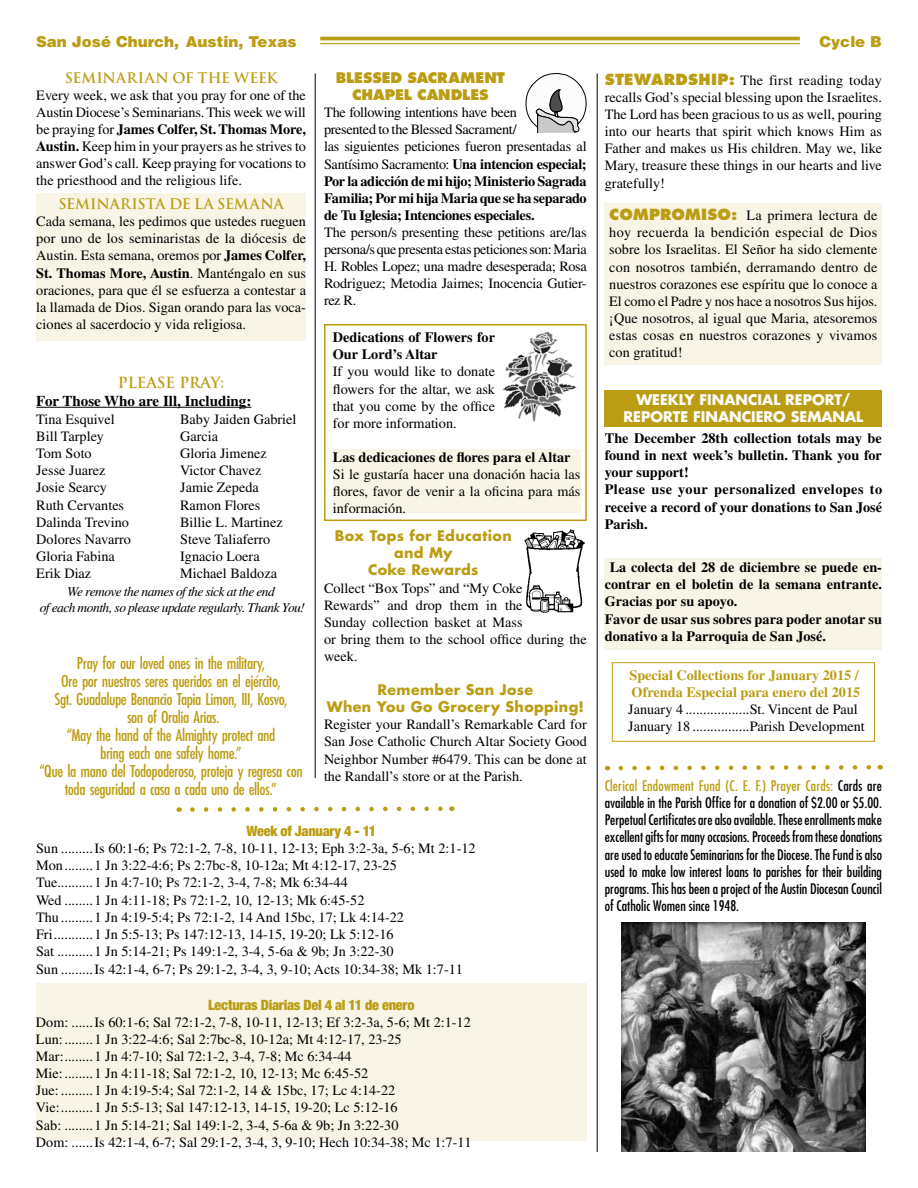
<style>
.page{position:relative;width:918px;height:1188px;background:#fff}
.page>*{position:absolute;margin:0;border:0;box-sizing:border-box;transform-origin:0 0}
.t1{font:18px/18px "Futura Medium Condensed DTC";letter-spacing:-.025em;color:#bb9d13;text-align:center}
.t2{font:900 15px "Helvetica LT Std";color:#bb9d13}
.t3{font:700 15px "Times LT Std";color:#000}
.t4{font:700 15px "Trajan Pro";color:#bb9d13}
.t5{font:14.25px/17.1px "Times LT Std";color:#000;text-align:justify}
.t6{font:condensed 14.25px/17.1px "Futura Std";color:#000;text-align:justify}
.t7{font:700 14.25px/17.1px "Times LT Std";color:#000}
.t8{font:700 14.25px/17.1px "Times LT Std";letter-spacing:-.025em;color:#000}
.t9{font:700 14.25px/17.1px "Futura";letter-spacing:.025em;color:#bb9d13;text-align:center}
.t10{font:700 14.25px/17.1px "Times LT Std";color:#bb9d13}
.t11{font:900 condensed 14.25px "Helvetica Neue LT Std";letter-spacing:-.02em;color:#bb9d13}
.t12{font:700 14.25px/17.1px "Futura Std";color:#fff;text-align:center}
.t13{font:700 14.25px "Trajan Pro";letter-spacing:-.005em;color:#bb9d13}
.t14{font:800 14.25px/17.1px "Futura Std";letter-spacing:-.01em;color:#bb9d13;text-align:center}
.t15{font:italic 13.5px/16.2px "Times LT Std";letter-spacing:-.04em;color:#000;text-align:center}
.s1{font-weight:700}
.s2{font-weight:400}
.s3{font-family:"Futura Std";font-weight:800;font-size:15px;color:#bb9d13}
.s4{color:#bb9d13}
</style>
<div class="page">
<div style="left:36px;top:983px;width:551px;height:158px;background:#f8f5e7"></div>
<hr style="left:597px;top:73px;width:1px;height:1079px;background:#000">
<div style="left:605px;top:391px;width:277px;height:36px;background:#bb9d13"></div>
<div style="left:612px;top:662px;width:263px;height:80px;border:1px solid #bb9d13"></div>
<div style="left:36px;top:193px;width:270px;height:147px;background:#f8f5e7"></div>
<hr style="left:36px;top:407px;width:215px;height:1px;background:#000">
<div style="left:324px;top:324px;width:263px;height:197px;border:2px solid #bb9d13"></div>
<img style="left:525px;top:530px;width:59px;height:83px">
<div style="left:333px;top:450px;width:247px;height:63px;background:#f8f5e7"></div>
<img style="left:502px;top:331px;width:75px;height:90px">
<svg style="left:190px;top:806px;width:262px;height:6px"></svg>
<svg style="left:526px;top:73px;width:60px;height:60px"></svg>
<hr style="left:315px;top:73px;width:1px;height:705px;background:#000">
<div style="left:605px;top:203px;width:277px;height:162px;background:#f8f5e7"></div>
<div style="left:605px;top:558px;width:277px;height:92px;background:#f8f5e7"></div>
<hr style="left:320px;top:37px;width:480px;height:3px;background:#bb9d13">
<hr style="left:320px;top:43px;width:480px;height:1px;background:#bb9d13">
<svg style="left:618px;top:765px;width:263px;height:6px"></svg>
<img style="left:622px;top:922px;width:244px;height:230px">
<p class="t2" style="left:36px;top:32px;width:262px">San José Church, Austin, Texas</p>
<p class="t2" style="left:819px;top:32px;width:64px">Cycle B</p>
<p class="t13" style="left:65px;top:69px;width:214px">SEMINARIAN OF THE WEEK</p>
<p class="t5" style="left:36px;top:86px;width:271px">Every week, we ask that you pray for one of the Austin Diocese’s Seminarians. This week we will be praying for <span class="s1">James Colfer, St. Thomas More, Austin.</span> Keep him in your prayers as he strives to answer God’s call. Keep praying for vocations to the priesthood and the religious life.</p>
<p class="t13" style="left:58px;top:195px;width:227px">SEMINARISTA DE LA SEMANA</p>
<p class="t5" style="left:36px;top:213px;width:271px">Cada semana, les pedimos que ustedes rueguen por uno de los seminaristas de la diócesis de Austin. Esta semana, oremos por <span class="s1">James Colfer, St. Thomas More, Austin</span>. Manténgalo en sus oraciones, para que él se esfuerza a contestar a la llamada de Dios. Sigan orando para las voca&shy;ciones al sacerdocio y vida religiosa.</p>
<p class="t4" style="left:118px;top:373px;width:108px">PLEASE PRAY:</p>
<p class="t3" style="left:36px;top:392px;width:217px">For Those Who are Ill, Including:</p>
<p class="t5" style="left:36px;top:411px;width:96px;text-align:left">Tina Esquivel<br>Bill Tarpley<br>Tom Soto<br>Jesse Juarez<br>Josie Searcy<br>Ruth Cervantes<br>Dalinda Trevino<br>Dolores Navarro<br>Gloria Fabina<br>Erik Diaz</p>
<p class="t5" style="left:180px;top:411px;width:118px;text-align:left">Baby Jaiden Gabriel<br>Garcia<br>Gloria Jimenez<br>Victor Chavez<br>Jamie Zepeda<br>Ramon Flores<br>Billie L. Martinez<br>Steve Taliaferro<br>Ignacio Loera<br>Michael Baldoza</p>
<p class="t15" style="left:40px;top:583px;width:267px">We remove the names of the sick at the end<br>of each month, so please update regularly. Thank You!</p>
<p class="t1" style="left:39px;top:653px;width:265px">Pray for our loved ones in the military,<br>Ore por nuestros seres queridos en el ejército,<br>Sgt. Guadalupe Benancio Tapia Limon, III, Kosvo,<br>son of Oralia Arias.<br>“May the hand of the Almighty protect and<br>bring each one safely home.”<br>“Que la mano del Todopoderoso, proteja y regresa con toda seguridad a casa a cada uno de ellos.”</p>
<p class="t14" style="left:336px;top:69px;width:171px">BLESSED SACRAMENT<br>CHAPEL CANDLES</p>
<p class="t8" style="left:324px;top:104px;width:264px"><span class="s2">The following intentions have been<br>presented to the Blessed Sacrament/<br>las siguientes peticiones fueron presentadas al Santísimo Sacramento:</span> Una intencion especial; Por la adicción de mi hijo; Ministerio Sagrada Familia; Por mi hija Maria que se ha separado de Tu Iglesia; Intenciones especiales.</p>
<p class="t5" style="left:324px;top:224px;width:264px">The person/s presenting these petitions are/las persona/s que presenta estas peticiones son: Maria H. Robles Lopez; una madre desesperada; Rosa Rodriguez; Metodia Jaimes; Inocencia Gutier&shy;rez R.</p>
<p class="t7" style="left:333px;top:329px;width:164px">Dedications of Flowers for<br>Our Lord’s Altar</p>
<p class="t5" style="left:333px;top:363px;width:164px">If you would like to donate flowers for the altar, we ask that you come by the office for more information.</p>
<p class="t7" style="left:333px;top:448px;width:239px">Las dedicaciones de flores para el Altar</p>
<p class="t5" style="left:333px;top:466px;width:249px">Si le gustaría hacer una donación hacia las flores, favor de venir a la oficina para más información.</p>
<p class="t9" style="left:335px;top:527px;width:179px">Box Tops for Education and My<br>Coke Rewards</p>
<p class="t5" style="left:324px;top:579px;width:264px;text-align:left">Collect “Box Tops” and “My Coke<br>Rewards” and drop them in the<br>Sunday collection basket at Mass<br>or bring them to the school office during the week.</p>
<p class="t9" style="left:327px;top:681px;width:259px">Remember San Jose<br>When You Go Grocery Shopping!</p>
<p class="t5" style="left:324px;top:716px;width:264px">Register your Randall’s Remarkable Card for San Jose Catholic Church Altar Society Good Neighbor Number #6479. This can be done at the Randall’s store or at the Parish.</p>
<p class="t11" style="left:246px;top:822px;width:131px">Week of January 4 - 11</p>
<p class="t5" style="left:36px;top:840px;width:441px;text-align:left">Sun .........Is 60:1-6; Ps 72:1-2, 7-8, 10-11, 12-13; Eph 3:2-3a, 5-6; Mt 2:1-12<br>Mon........1 Jn 3:22-4:6; Ps 2:7bc-8, 10-12a; Mt 4:12-17, 23-25<br>Tue..........1 Jn 4:7-10; Ps 72:1-2, 3-4, 7-8; Mk 6:34-44<br>Wed ........1 Jn 4:11-18; Ps 72:1-2, 10, 12-13; Mk 6:45-52<br>Thu .........1 Jn 4:19-5:4; Ps 72:1-2, 14 And 15bc, 17; Lk 4:14-22<br>Fri...........1 Jn 5:5-13; Ps 147:12-13, 14-15, 19-20; Lk 5:12-16<br>Sat ..........1 Jn 5:14-21; Ps 149:1-2, 3-4, 5-6a &amp; 9b; Jn 3:22-30<br>Sun .........Is 42:1-4, 6-7; Ps 29:1-2, 3-4, 3, 9-10; Acts 10:34-38; Mk 1:7-11</p>
<p class="t11" style="left:208px;top:996px;width:208px">Lecturas Diarias Del 4 al 11 de enero</p>
<p class="t5" style="left:36px;top:1014px;width:437px;text-align:left">Dom: ......Is 60:1-6; Sal 72:1-2, 7-8, 10-11, 12-13; Ef 3:2-3a, 5-6; Mt 2:1-12<br>Lun:........1 Jn 3:22-4:6; Sal 2:7bc-8, 10-12a; Mt 4:12-17, 23-25<br>Mar:........1 Jn 4:7-10; Sal 72:1-2, 3-4, 7-8; Mc 6:34-44<br>Mie:........1 Jn 4:11-18; Sal 72:1-2, 10, 12-13; Mc 6:45-52<br>Jue: .........1 Jn 4:19-5:4; Sal 72:1-2, 14 &amp; 15bc, 17; Lc 4:14-22<br>Vie:.........1 Jn 5:5-13; Sal 147:12-13, 14-15, 19-20; Lc 5:12-16<br>Sab: ........1 Jn 5:14-21; Sal 149:1-2, 3-4, 5-6a &amp; 9b; Jn 3:22-30<br>Dom: ......Is 42:1-4, 6-7; Sal 29:1-2, 3-4, 3, 9-10; Hech 10:34-38; Mc 1:7-11</p>
<p class="t5" style="left:605px;top:72px;width:279px"><span class="s3">STEWARDSHIP:</span> The first reading today recalls God’s special blessing upon the Israelites.<br>The Lord has been gracious to us as well, pouring into our hearts that spirit which knows Him as Father and makes us His children. May we, like Mary, treasure these things in our hearts and live gratefully!</p>
<p class="t5" style="left:609px;top:207px;width:270px"><span class="s3">COMPROMISO:</span> La primera lectura de hoy recuerda la bendición especial de Dios sobre los Israelitas. El Señor ha sido clemente con nosotros también, derramando dentro de nuestros corazones ese espíritu que lo conoce a El como el Padre y nos hace a nosotros Sus hijos. ¡Que nosotros, al igual que Maria, atesoremos estas cosas en nuestros corazones y vivamos con gratitud!</p>
<p class="t12" style="left:624px;top:391px;width:241px">WEEKLY FINANCIAL REPORT/<br>REPORTE FINANCIERO SEMANAL</p>
<p class="t7" style="left:605px;top:430px;width:279px">The December 28th collection totals may be found in next week’s bulletin. Thank you for your support!<br>Please use your personalized envelopes to receive a record of your donations to San José<br>Parish.</p>
<p class="t7" style="left:605px;top:559px;width:279px;text-indent:5px">La colecta del 28 de diciembre se puede en&shy;contrar en el boletin de la semana entrante.<br>Gracias por su apoyo.<br>Favor de usar sus sobres para poder anotar su donativo a la Parroquia de San José.</p>
<p class="t10" style="left:629px;top:667px;width:232px">Special Collections for January 2015 /<br>Ofrenda Especial para enero del 2015</p>
<p class="t5" style="left:628px;top:701px;width:57px">January 4</p>
<p class="t5" style="left:750px;top:701px;width:110px">St. Vincent de Paul</p>
<p class="t5" style="left:628px;top:718px;width:64px">January 18</p>
<p class="t5" style="left:750px;top:718px;width:117px">Parish Development</p>
<p class="t6" style="left:605px;top:777px;width:279px"><span class="s4">Clerical Endowment Fund (C. E. F.) Prayer Cards:</span> Cards are available in the Parish Office for a donation of $2.00 or $5.00.<br>Perpetual Certificates are also available. These enrollments make excellent gifts for many occasions. Proceeds from these donations are used to educate Seminarians for the Diocese. The Fund is also used to make low interest loans to parishes for their building programs. This has been a project of the Austin Diocesan Council of Catholic Women since 1948.</p>
</div>
